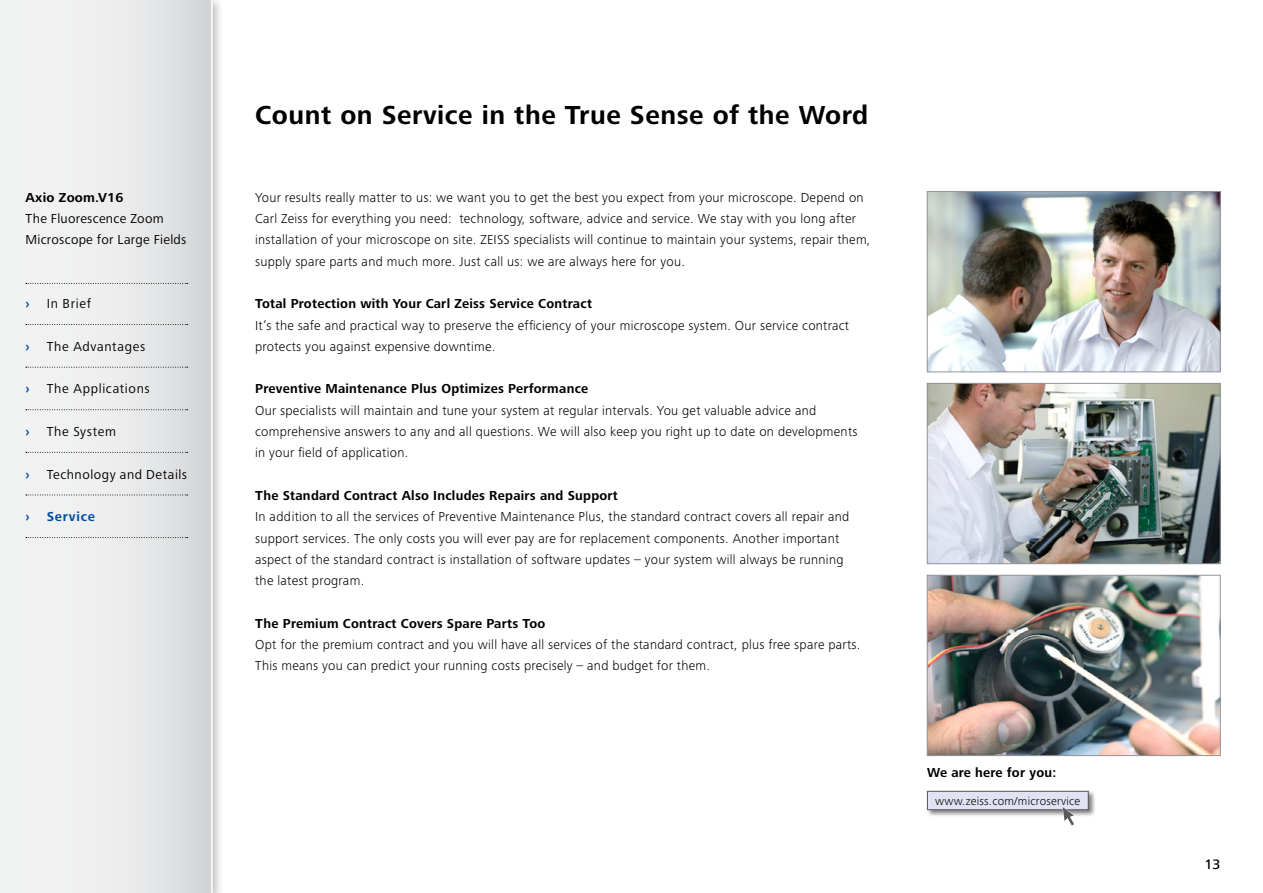
<style>
.page{position:relative;width:1263px;height:893px;background:#fff}
.page>*{position:absolute;margin:0;border:0;box-sizing:border-box;transform-origin:0 0}
.t1{font:700 27px "Zeiss Frutiger Next Pro";letter-spacing:.02em;color:#000}
.t2{font:500 14.25px "Zeiss Frutiger Next Pro";color:#000}
.t3{font:300 13.5px/21.3px "Zeiss Frutiger Next Pro";letter-spacing:.02em;color:#000}
.t4{font:700 13.5px "Zeiss Frutiger Next Pro";letter-spacing:.02em;color:#000}
.t5{font:13.5px "Zeiss Frutiger Next Pro";letter-spacing:.04em;color:#000}
.t6{font:13.5px/21.3px "Zeiss Frutiger Next Pro";letter-spacing:.02em;color:#000}
.t7{font:700 13.5px "Zeiss Frutiger Next Pro";letter-spacing:.05em;color:#034ea2}
.t8{font:300 12px "Zeiss Frutiger Next Pro";letter-spacing:.02em;color:#000}
</style>
<div class="page">
<div style="left:926px;top:790px;width:170px;height:27px;background:#000;opacity:.5"></div>
<div style="left:927px;top:791px;width:161px;height:19px;background:#e1e2f2"></div>
<div style="left:927px;top:791px;width:162px;height:19px;border:1px solid #58595b"></div>
<svg style="left:1062px;top:807px;width:12px;height:19px"></svg>
<div style="left:0;top:0;width:224px;height:893px;background:#000;opacity:.25"></div>
<div style="left:0;top:0;width:213px;height:893px;background:linear-gradient(to right,#f8f8f8,#dadbdc)"></div>
<hr style="left:211px;top:0;width:2px;height:893px;background:#fff">
<svg style="left:26px;top:283px;width:162px;height:1px"></svg>
<svg style="left:26px;top:324px;width:162px;height:1px"></svg>
<svg style="left:26px;top:367px;width:162px;height:1px"></svg>
<svg style="left:26px;top:409px;width:162px;height:1px"></svg>
<svg style="left:26px;top:452px;width:162px;height:1px"></svg>
<svg style="left:26px;top:495px;width:162px;height:1px"></svg>
<svg style="left:26px;top:537px;width:162px;height:1px"></svg>
<img style="left:929px;top:193px;width:289px;height:177px">
<div style="left:927px;top:191px;width:293px;height:181px;border:1px solid #939598"></div>
<img style="left:929px;top:577px;width:289px;height:177px">
<div style="left:927px;top:575px;width:293px;height:181px;border:1px solid #939598"></div>
<img style="left:929px;top:385px;width:289px;height:177px">
<div style="left:927px;top:383px;width:293px;height:181px;border:1px solid #939598"></div>
<p class="t4" style="left:26px;top:189px;width:99px">Axio Zoom.V16</p>
<p class="t6" style="left:26px;top:208px;width:162px">The Fluorescence Zoom<br>Microscope for Large Fields</p>
<p class="t7" style="left:26px;top:296px;width:6px">›</p>
<p class="t5" style="left:47px;top:296px;width:46px">In Brief</p>
<p class="t7" style="left:26px;top:339px;width:6px">›</p>
<p class="t5" style="left:47px;top:339px;width:100px">The Advantages</p>
<p class="t7" style="left:26px;top:381px;width:6px">›</p>
<p class="t5" style="left:47px;top:381px;width:104px">The Applications</p>
<p class="t7" style="left:26px;top:424px;width:6px">›</p>
<p class="t5" style="left:47px;top:424px;width:71px">The System</p>
<p class="t7" style="left:26px;top:466px;width:6px">›</p>
<p class="t5" style="left:47px;top:466px;width:142px">Technology and Details</p>
<p class="t7" style="left:26px;top:509px;width:6px">›</p>
<p class="t7" style="left:47px;top:509px;width:50px">Service</p>
<h1 class="t1" style="left:255px;top:99px;width:615px">Count on Service in the True Sense of the Word</h1>
<p class="t3" style="left:255px;top:187px;width:617px">Your results really matter to us: we want you to get the best you expect from your microscope. Depend on Carl Zeiss for everything you need: technology, software, advice and service. We stay with you long after installation of your microscope on site. ZEISS specialists will continue to maintain your systems, repair them, supply spare parts and much more. Just call us: we are always here for you.</p>
<p class="t4" style="left:255px;top:296px;width:338px">Total Protection with Your Carl Zeiss Service Contract</p>
<p class="t3" style="left:255px;top:314px;width:595px">It’s the safe and practical way to preserve the efficiency of your microscope system. Our service contract protects you against expensive downtime.</p>
<p class="t4" style="left:255px;top:381px;width:335px">Preventive Maintenance Plus Optimizes Performance</p>
<p class="t3" style="left:255px;top:400px;width:604px">Our specialists will maintain and tune your system at regular intervals. You get valuable advice and comprehensive answers to any and all questions. We will also keep you right up to date on developments in your field of application.</p>
<p class="t4" style="left:255px;top:488px;width:364px">The Standard Contract Also Includes Repairs and Support</p>
<p class="t3" style="left:255px;top:506px;width:596px">In addition to all the services of Preventive Maintenance Plus, the standard contract covers all repair and support services. The only costs you will ever pay are for replacement components. Another important aspect of the standard contract is installation of software updates – your system will always be running the latest program.</p>
<p class="t4" style="left:255px;top:615px;width:292px">The Premium Contract Covers Spare Parts Too</p>
<p class="t3" style="left:255px;top:634px;width:607px">Opt for the premium contract and you will have all services of the standard contract, plus free spare parts.<br>This means you can predict your running costs precisely – and budget for them.</p>
<p class="t4" style="left:927px;top:765px;width:131px">We are here for you:</p>
<p class="t8" style="left:935px;top:794px;width:147px">www.zeiss.com/microservice</p>
<p class="t2" style="left:1204px;top:856px;width:18px">13</p>
</div>
